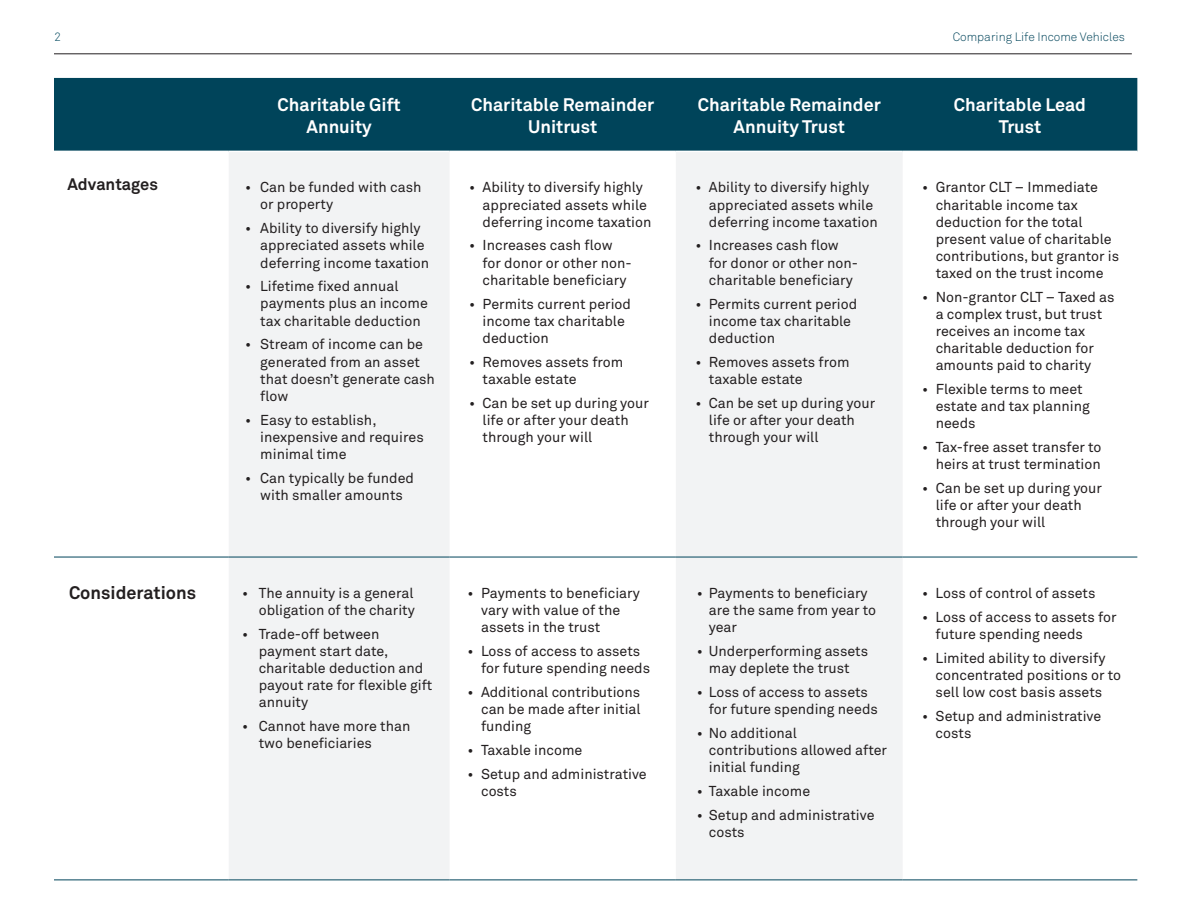
<style>
.page{position:relative;width:1188px;height:918px;background:#fff}
.page>*{position:absolute;margin:0;border:0;box-sizing:border-box;transform-origin:0 0}
.t1{font:700 18px/21.6px "Akkurat Pro";color:#fff;text-align:center}
.t2{font:700 18px "Akkurat Pro";color:#231f20}
.t3{font:700 16.5px "Akkurat Pro";color:#231f20}
.t4{font:14.25px/17.1px "Akkurat Pro";color:#231f20}
.t5{font:12px "Akkurat Light Pro";color:#00445a}
.t6{font:12px "Akkurat Light Pro";color:#00485e}
</style>
<div class="page">
<hr style="left:54px;top:54px;width:1078px;height:1px;background:#231f20">
<div style="left:54px;top:78px;width:1083px;height:73px;background:#00445a"></div>
<svg style="left:229px;top:152px;width:674px;height:728px;fill:#f2f3f4"></svg>
<hr style="left:54px;top:557px;width:175px;height:1px;background:#00445a">
<hr style="left:229px;top:557px;width:221px;height:1px;background:#00445a">
<hr style="left:450px;top:557px;width:226px;height:1px;background:#00445a">
<hr style="left:676px;top:557px;width:227px;height:1px;background:#00445a">
<hr style="left:903px;top:557px;width:234px;height:1px;background:#00445a">
<hr style="left:54px;top:880px;width:175px;height:1px;background:#00445a">
<hr style="left:229px;top:880px;width:221px;height:1px;background:#00445a">
<hr style="left:450px;top:880px;width:226px;height:1px;background:#00445a">
<hr style="left:676px;top:880px;width:227px;height:1px;background:#00445a">
<hr style="left:903px;top:880px;width:234px;height:1px;background:#00445a">
<p class="t6" style="left:54px;top:29px;width:8px">2</p>
<p class="t5" style="left:953px;top:29px;width:174px">Comparing Life Income Vehicles</p>
<p class="t1" style="left:278px;top:94px;width:125px">Charitable Gift<br>Annuity</p>
<p class="t1" style="left:471px;top:94px;width:185px">Charitable Remainder<br>Unitrust</p>
<p class="t1" style="left:698px;top:94px;width:185px">Charitable Remainder<br>Annuity Trust</p>
<p class="t1" style="left:954px;top:94px;width:134px">Charitable Lead<br>Trust</p>
<p class="t3" style="left:68px;top:174px;width:92px">Advantages</p>
<p class="t4" style="left:260px;top:179px;width:163px;text-indent:-15px">• Can be funded with cash or property</p>
<p class="t4" style="left:260px;top:220px;width:170px;text-indent:-15px">• Ability to diversify highly appreciated assets while deferring income taxation</p>
<p class="t4" style="left:260px;top:278px;width:169px;text-indent:-15px">• Lifetime fixed annual payments plus an income tax charitable deduction</p>
<p class="t4" style="left:260px;top:336px;width:176px;text-indent:-15px">• Stream of income can be generated from an asset that doesn’t generate cash flow</p>
<p class="t4" style="left:260px;top:411px;width:165px;text-indent:-15px">• Easy to establish, inexpensive and requires minimal time</p>
<p class="t4" style="left:245px;top:470px;width:170px;text-align:center">• Can typically be funded with smaller amounts</p>
<p class="t2" style="left:69px;top:581px;width:129px">Considerations</p>
<p class="t4" style="left:242px;top:585px;width:174px;text-align:right">• The annuity is a general obligation of the charity</p>
<p class="t4" style="left:259px;top:626px;width:175px;text-indent:-17px">• Trade-off between payment start date, charitable deduction and payout rate for flexible gift annuity</p>
<p class="t4" style="left:259px;top:718px;width:153px;text-indent:-17px">• Cannot have more than two beneficiaries</p>
<p class="t4" style="left:483px;top:179px;width:170px;text-indent:-13px">• Ability to diversify highly appreciated assets while deferring income taxation</p>
<p class="t4" style="left:483px;top:237px;width:151px;text-indent:-13px">• Increases cash flow for donor or other non&shy;charitable beneficiary</p>
<p class="t4" style="left:483px;top:295px;width:150px;text-indent:-13px">• Permits current period income tax charitable deduction</p>
<p class="t4" style="left:483px;top:353px;width:142px;text-indent:-13px">• Removes assets from taxable estate</p>
<p class="t4" style="left:483px;top:394px;width:168px;text-indent:-13px">• Can be set up during your life or after your death through your will</p>
<p class="t4" style="left:481px;top:585px;width:160px;text-indent:-13px">• Payments to beneficiary vary with value of the assets in the trust</p>
<p class="t4" style="left:481px;top:643px;width:171px;text-indent:-13px">• Loss of access to assets for future spending needs</p>
<p class="t4" style="left:481px;top:684px;width:161px;text-align:justify;text-indent:-13px">• Additional contributions can be made after initial funding</p>
<p class="t4" style="left:468px;top:742px;width:116px">• Taxable income</p>
<p class="t4" style="left:481px;top:766px;width:167px;text-indent:-13px">• Setup and administrative costs</p>
<p class="t4" style="left:709px;top:179px;width:170px;text-indent:-13px">• Ability to diversify highly appreciated assets while deferring income taxation</p>
<p class="t4" style="left:709px;top:237px;width:151px;text-indent:-13px">• Increases cash flow for donor or other non&shy;charitable beneficiary</p>
<p class="t4" style="left:709px;top:295px;width:150px;text-indent:-13px">• Permits current period income tax charitable deduction</p>
<p class="t4" style="left:709px;top:353px;width:142px;text-indent:-13px">• Removes assets from taxable estate</p>
<p class="t4" style="left:709px;top:394px;width:168px;text-indent:-13px">• Can be set up during your life or after your death through your will</p>
<p class="t4" style="left:709px;top:585px;width:169px;text-indent:-12px">• Payments to beneficiary are the same from year to year</p>
<p class="t4" style="left:697px;top:643px;width:173px;text-align:center">• Underperforming assets may deplete the trust</p>
<p class="t4" style="left:709px;top:684px;width:171px;text-indent:-12px">• Loss of access to assets for future spending needs</p>
<p class="t4" style="left:709px;top:725px;width:180px;text-indent:-12px">• No additional contributions allowed after initial funding</p>
<p class="t4" style="left:697px;top:783px;width:115px">• Taxable income</p>
<p class="t4" style="left:709px;top:807px;width:167px;text-indent:-12px">• Setup and administrative costs</p>
<p class="t4" style="left:936px;top:179px;width:185px;text-indent:-13px">• Grantor CLT – Immediate charitable income tax deduction for the total present value of charitable contributions, but grantor is taxed on the trust income</p>
<p class="t4" style="left:936px;top:289px;width:181px;text-indent:-13px">• Non-grantor CLT – Taxed as a complex trust, but trust receives an income tax charitable deduction for amounts paid to charity</p>
<p class="t4" style="left:936px;top:381px;width:156px;text-indent:-13px">• Flexible terms to meet estate and tax planning needs</p>
<p class="t4" style="left:922px;top:439px;width:181px;text-align:right">• Tax-free asset transfer to heirs at trust termination</p>
<p class="t4" style="left:936px;top:480px;width:168px;text-indent:-13px">• Can be set up during your life or after your death through your will</p>
<p class="t4" style="left:922px;top:585px;width:175px">• Loss of control of assets</p>
<p class="t4" style="left:936px;top:609px;width:182px;text-indent:-13px">• Loss of access to assets for future spending needs</p>
<p class="t4" style="left:936px;top:650px;width:187px;text-indent:-13px">• Limited ability to diversify concentrated positions or to sell low cost basis assets</p>
<p class="t4" style="left:936px;top:708px;width:167px;text-indent:-13px">• Setup and administrative costs</p>
</div>
